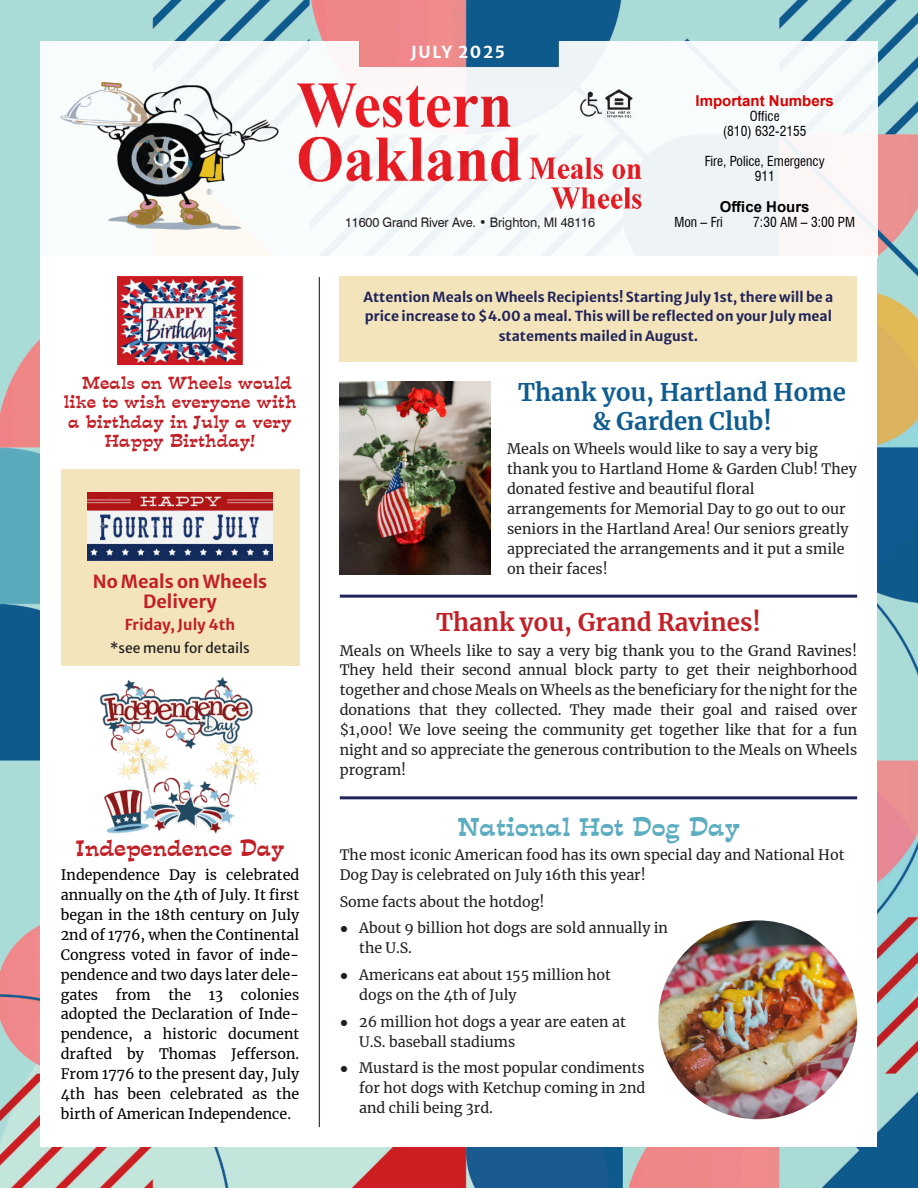
<style>
.page{position:relative;width:918px;height:1188px;background:#fff}
.page>*{position:absolute;margin:0;border:0;box-sizing:border-box;transform-origin:0 0}
.t1{font:700 24px/28.5px "Merriweather";color:#0e5c90;text-align:center}
.t2{font:700 24px "Merriweather";color:#c22026}
.t3{font:24px "Expo Plain";color:#5cadc1}
.t4{font:21px "Expo Plain";color:#c22026}
.t5{font:700 18px/19.5px "Merriweather Sans";color:#c32026;text-align:center}
.t6{font:16.5px "Expo Plain";color:#c22026}
.t7{font:700 16.5px "Merriweather Sans";letter-spacing:.1em;color:#fff}
.t8{font:700 15px "Arial";color:#da0000}
.t9{font:700 15px "Merriweather Sans";color:#c32026}
.t10{font:700 15px "Arial";color:#000}
.t11{font:14.25px/20px "Merriweather";color:#231f20}
.t12{font:14.25px/20px "Merriweather";color:#000;text-align:justify}
.t13{font:700 13.8px/19.8px "Merriweather Sans Roman";color:#202458;text-align:center}
.t14{font:13.8px "Merriweather Sans";color:#231f20}
.t15{font:condensed 13.5px/15px "Swiss 721 BT";color:#000;text-align:center}
.t16{font:13.2px "Swiss 721 BT";letter-spacing:-.01em;color:#231f20;scale:.96 1}
.s1{font-family:"Arial"}
</style>
<div class="page">
<img style="left:1px;top:0;width:917px;height:1188px">
<img style="left:0;top:0;width:1px;height:1188px">
<div style="left:41px;top:256px;width:836px;height:891px;background:#fff"></div>
<img style="left:40px;top:42px;width:837px;height:215px">
<img style="left:296px;top:84px;width:345px;height:128px">
<img style="left:61px;top:82px;width:217px;height:148px">
<hr style="left:319px;top:277px;width:1px;height:850px;background:#202458">
<div style="left:61px;top:470px;width:238px;height:196px;background:#f4e4bc"></div>
<hr style="left:340px;top:595px;width:517px;height:3px;background:#202458">
<hr style="left:340px;top:796px;width:517px;height:3px;background:#202458">
<div style="left:340px;top:277px;width:517px;height:85px;background:#f4e4bc"></div>
<img style="left:117px;top:277px;width:126px;height:88px">
<img style="left:88px;top:492px;width:185px;height:69px">
<img style="left:100px;top:678px;width:160px;height:156px">
<img style="left:340px;top:382px;width:150px;height:193px">
<img style="left:658px;top:920px;width:199px;height:199px;border-radius:50%">
<p class="t6" style="left:82px;top:376px;width:211px">Meals on Wheels would</p>
<p class="t6" style="left:64px;top:395px;width:235px">like to wish everyone with</p>
<p class="t6" style="left:68px;top:415px;width:225px">a birthday in July a very</p>
<p class="t6" style="left:105px;top:434px;width:152px">Happy Birthday!</p>
<p class="t5" style="left:93px;top:572px;width:176px">No Meals on Wheels<br>Delivery</p>
<p class="t9" style="left:125px;top:616px;width:112px">Friday, July 4th</p>
<p class="t14" style="left:110px;top:639px;width:141px">*see menu for details</p>
<h2 class="t4" style="left:76px;top:839px;width:210px">Independence Day</h2>
<p class="t12" style="left:61px;top:865px;width:240px">Independence Day is celebrated annually on the 4th of July. It first began in the 18th century on July 2nd of 1776, when the Continental Congress voted in favor of inde&shy;pendence and two days later dele&shy;gates from the 13 colonies adopted the Declaration of Inde&shy;pendence, a historic document drafted by Thomas Jefferson.<br>From 1776 to the present day, July 4th has been celebrated as the birth of American Independence.</p>
<p class="t7" style="left:411px;top:42px;width:96px">JULY 2025</p>
<p class="t16" style="left:345px;top:217px;width:262px">11600 Grand River Ave. • Brighton, MI 48116</p>
<p class="t8" style="left:696px;top:95px;width:140px">Important Numbers</p>
<p class="t15" style="left:723px;top:110px;width:85px">Office<br>(810) 632-2155</p>
<p class="t15" style="left:705px;top:155px;width:122px">Fire, Police, Emergency<br>911</p>
<p class="t10" style="left:720px;top:201px;width:91px">Office Hours</p>
<p class="t15" style="left:674px;top:216px;width:50px">Mon – Fri</p>
<p class="t15" style="left:753px;top:216px;width:103px">7:30 AM – 3:00 PM</p>
<p class="t13" style="left:363px;top:287px;width:472px">Attention Meals on Wheels Recipients! Starting July 1st, there will be a price increase to $4.00 a meal. This will be reflected on your July meal statements mailed in August.</p>
<h1 class="t1" style="left:518px;top:379px;width:329px">Thank you, Hartland Home &amp; Garden Club!</h1>
<p class="t11" style="left:507px;top:439px;width:351px">Meals on Wheels would like to say a very big thank you to Hartland Home &amp; Garden Club! They donated festive and beautiful floral arrangements for Memorial Day to go out to our seniors in the Hartland Area! Our seniors greatly appreciated the arrangements and it put a smile on their faces!</p>
<h1 class="t2" style="left:436px;top:608px;width:326px">Thank you, Grand Ravines!</h1>
<p class="t11" style="left:340px;top:641px;width:519px;text-align:justify">Meals on Wheels like to say a very big thank you to the Grand Ravines!<br>They held their second annual block party to get their neighborhood together and chose Meals on Wheels as the beneficiary for the night for the donations that they collected. They made their goal and raised over $1,000! We love seeing the community get together like that for a fun night and so appreciate the generous contribution to the Meals on Wheels program!</p>
<h1 class="t3" style="left:457px;top:817px;width:284px">National Hot Dog Day</h1>
<p class="t11" style="left:340px;top:845px;width:506px">The most iconic American food has its own special day and National Hot<br>Dog Day is celebrated on July 16th this year!</p>
<p class="t11" style="left:340px;top:892px;width:206px">Some facts about the hotdog!</p>
<p class="t11" style="left:359px;top:918px;width:310px;text-indent:-19px"><span class="s1">●</span> About 9 billion hot dogs are sold annually in the U.S.</p>
<p class="t11" style="left:359px;top:965px;width:253px;text-indent:-19px"><span class="s1">●</span> Americans eat about 155 million hot dogs on the 4th of July</p>
<p class="t11" style="left:359px;top:1012px;width:268px;text-indent:-19px"><span class="s1">●</span> 26 million hot dogs a year are eaten at<br>U.S. baseball stadiums</p>
<p class="t11" style="left:359px;top:1058px;width:288px;text-align:justify;text-indent:-19px"><span class="s1">●</span> Mustard is the most popular condiments for hot dogs with Ketchup coming in 2nd and chili being 3rd.</p>
</div>
